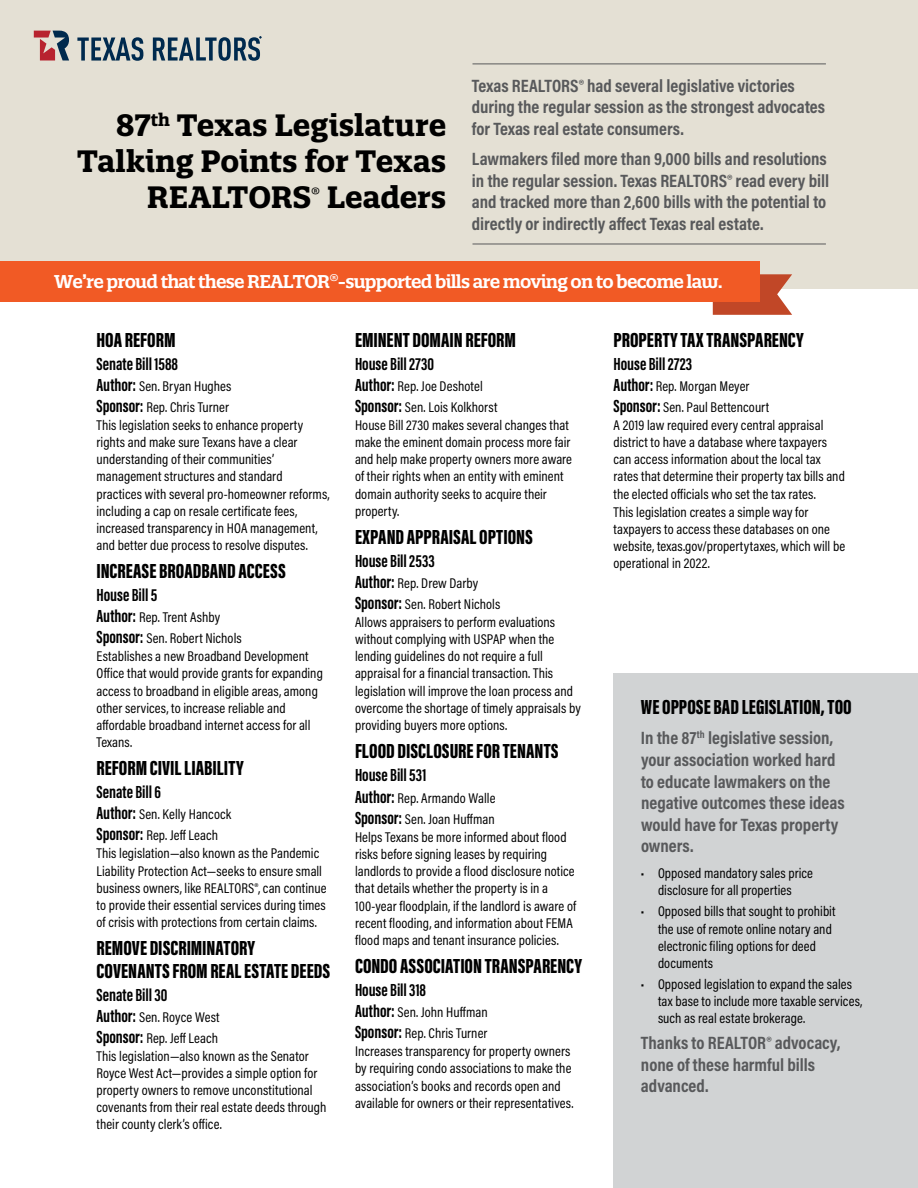
<style>
.page{position:relative;width:918px;height:1188px;background:#fff}
.page>*{position:absolute;margin:0;border:0;box-sizing:border-box;transform-origin:0 0}
.t1{font:700 30px/36px "Quatro Slab";color:#000;text-align:right}
.t2{font:900 21px/22.5px "Acumin Pro Extra Cond";color:#000}
.t3{font:700 18px/21.6px "Acumin Pro Cond";color:#58595b}
.t4{font:700 18px "Acumin Pro Extra Cond";letter-spacing:-.005em;color:#000}
.t5{font:600 18px "Quatro Slab";letter-spacing:-.045em;color:#fff}
.t6{font:14.25px/17.1px "Acumin Pro Cond";letter-spacing:.005em;color:#000}
.s1{font-family:"Acumin Pro Extra Cond";font-weight:700;font-size:18px}
</style>
<div class="page">
<div style="left:614px;top:674px;width:304px;height:514px;background:#d1d3d4"></div>
<div style="left:0;top:0;width:918px;height:288px;background:#e4e0d4"></div>
<svg style="left:713px;top:274px;width:79px;height:41px;background:#ca6448"></svg>
<div style="left:0;top:261px;width:759px;height:41px;background:#f15a25"></div>
<hr style="left:472px;top:64px;width:354px;height:1px;background:#58595b">
<hr style="left:472px;top:244px;width:354px;height:1px;background:#58595b">
<svg style="left:77px;top:37px;width:66px;height:24px"></svg>
<svg style="left:153px;top:36px;width:109px;height:25px"></svg>
<svg style="left:34px;top:31px;width:35px;height:30px"></svg>
<h1 class="t1" style="left:77px;top:107px;width:371px">87<sup>th</sup> Texas Legislature<br>Talking Points for Texas<br>REALTORS<sup>®</sup> Leaders</h1>
<p class="t3" style="left:472px;top:74px;width:355px">Texas REALTORS® had several legislative victories during the regular session as the strongest advocates for Texas real estate consumers.</p>
<p class="t3" style="left:472px;top:148px;width:359px">Lawmakers filed more than 9,000 bills and resolutions in the regular session. Texas REALTORS® read every bill and tracked more than 2,600 bills with the potential to directly or indirectly affect Texas real estate.</p>
<p class="t5" style="left:54px;top:270px;width:670px">We’re proud that these REALTOR®-supported bills are moving on to become law.</p>
<h2 class="t2" style="left:97px;top:329px;width:80px">HOA REFORM</h2>
<p class="t4" style="left:97px;top:353px;width:83px">Senate Bill 1588</p>
<p class="t6" style="left:97px;top:376px;width:137px;line-height:21px"><span class="s1">Author:</span> Sen. Bryan Hughes<br><span class="s1">Sponsor:</span> Rep. Chris Turner</p>
<p class="t6" style="left:97px;top:416px;width:235px">This legislation seeks to enhance property rights and make sure Texans have a clear understanding of their communities’ management structures and standard practices with several pro-homeowner reforms, including a cap on resale certificate fees, increased transparency in HOA management, and better due process to resolve disputes.</p>
<h2 class="t2" style="left:97px;top:560px;width:191px">INCREASE BROADBAND ACCESS</h2>
<p class="t4" style="left:97px;top:584px;width:62px">House Bill 5</p>
<p class="t6" style="left:97px;top:607px;width:147px;line-height:21px"><span class="s1">Author:</span> Rep. Trent Ashby<br><span class="s1">Sponsor:</span> Sen. Robert Nichols</p>
<p class="t6" style="left:97px;top:648px;width:228px">Establishes a new Broadband Development Office that would provide grants for expanding access to broadband in eligible areas, among other services, to increase reliable and affordable broadband internet access for all Texans.</p>
<h2 class="t2" style="left:97px;top:757px;width:149px">REFORM CIVIL LIABILITY</h2>
<p class="t4" style="left:97px;top:781px;width:66px">Senate Bill 6</p>
<p class="t6" style="left:97px;top:804px;width:136px;line-height:21px"><span class="s1">Author:</span> Sen. Kelly Hancock<br><span class="s1">Sponsor:</span> Rep. Jeff Leach</p>
<p class="t6" style="left:97px;top:845px;width:232px">This legislation—also known as the Pandemic Liability Protection Act—seeks to ensure small business owners, like REALTORS®, can continue to provide their essential services during times of crisis with protections from certain claims.</p>
<h2 class="t2" style="left:97px;top:937px;width:235px">REMOVE DISCRIMINATORY<br>COVENANTS FROM REAL ESTATE DEEDS</h2>
<p class="t4" style="left:97px;top:984px;width:73px">Senate Bill 30</p>
<p class="t6" style="left:97px;top:1006px;width:125px;line-height:21px"><span class="s1">Author:</span> Sen. Royce West<br><span class="s1">Sponsor:</span> Rep. Jeff Leach</p>
<p class="t6" style="left:97px;top:1047px;width:231px">This legislation—also known as the Senator Royce West Act—provides a simple option for property owners to remove unconstitutional covenants from their real estate deeds through their county clerk’s office.</p>
<h2 class="t2" style="left:355px;top:329px;width:163px">EMINENT DOMAIN REFORM</h2>
<p class="t4" style="left:355px;top:353px;width:81px">House Bill 2730</p>
<p class="t6" style="left:355px;top:376px;width:144px;line-height:21px"><span class="s1">Author:</span> Rep. Joe Deshotel<br><span class="s1">Sponsor:</span> Sen. Lois Kolkhorst</p>
<p class="t6" style="left:355px;top:416px;width:219px">House Bill 2730 makes several changes that make the eminent domain process more fair and help make property owners more aware of their rights when an entity with eminent domain authority seeks to acquire their property.</p>
<h2 class="t2" style="left:355px;top:526px;width:179px">EXPAND APPRAISAL OPTIONS</h2>
<p class="t4" style="left:355px;top:550px;width:81px">House Bill 2533</p>
<p class="t6" style="left:355px;top:573px;width:147px;line-height:21px"><span class="s1">Author:</span> Rep. Drew Darby<br><span class="s1">Sponsor:</span> Sen. Robert Nichols</p>
<p class="t6" style="left:355px;top:613px;width:227px">Allows appraisers to perform evaluations without complying with USPAP when the lending guidelines do not require a full appraisal for a financial transaction. This legislation will improve the loan process and overcome the shortage of timely appraisals by providing buyers more options.</p>
<h2 class="t2" style="left:355px;top:740px;width:205px">FLOOD DISCLOSURE FOR TENANTS</h2>
<p class="t4" style="left:355px;top:764px;width:73px">House Bill 531</p>
<p class="t6" style="left:355px;top:788px;width:142px;line-height:21px"><span class="s1">Author:</span> Rep. Armando Walle<br><span class="s1">Sponsor:</span> Sen. Joan Huffman</p>
<p class="t6" style="left:355px;top:828px;width:223px">Helps Texans be more informed about flood risks before signing leases by requiring landlords to provide a flood disclosure notice that details whether the property is in a 100-year floodplain, if the landlord is aware of recent flooding, and information about FEMA flood maps and tenant insurance policies.</p>
<h2 class="t2" style="left:355px;top:955px;width:228px">CONDO ASSOCIATION TRANSPARENCY</h2>
<p class="t4" style="left:355px;top:979px;width:73px">House Bill 318</p>
<p class="t6" style="left:355px;top:1002px;width:134px;line-height:21px"><span class="s1">Author:</span> Sen. John Huffman<br><span class="s1">Sponsor:</span> Rep. Chris Turner</p>
<p class="t6" style="left:355px;top:1043px;width:220px">Increases transparency for property owners by requiring condo associations to make the association’s books and records open and available for owners or their representatives.</p>
<h2 class="t2" style="left:614px;top:329px;width:192px">PROPERTY TAX TRANSPARENCY</h2>
<p class="t4" style="left:614px;top:353px;width:80px">House Bill 2723</p>
<p class="t6" style="left:614px;top:376px;width:157px;line-height:21px"><span class="s1">Author:</span> Rep. Morgan Meyer<br><span class="s1">Sponsor:</span> Sen. Paul Bettencourt</p>
<p class="t6" style="left:614px;top:416px;width:233px">A 2019 law required every central appraisal district to have a database where taxpayers can access information about the local tax rates that determine their property tax bills and the elected officials who set the tax rates.<br>This legislation creates a simple way for taxpayers to access these databases on one website, texas.gov/propertytaxes, which will be operational in 2022.</p>
<h2 class="t2" style="left:641px;top:696px;width:212px">WE OPPOSE BAD LEGISLATION, TOO</h2>
<p class="t3" style="left:641px;top:727px;width:205px">In the 87<sup>th</sup> legislative session, your association worked hard to educate lawmakers on the negative outcomes these ideas would have for Texas property owners.</p>
<p class="t6" style="left:641px;top:864px;width:174px;text-align:center">• Opposed mandatory sales price disclosure for all properties</p>
<p class="t6" style="left:658px;top:903px;width:179px;text-indent:-17px">• Opposed bills that sought to prohibit the use of remote online notary and electronic filing options for deed documents</p>
<p class="t6" style="left:658px;top:975px;width:206px;text-indent:-17px">• Opposed legislation to expand the sales tax base to include more taxable services, such as real estate brokerage.</p>
<p class="t3" style="left:641px;top:1032px;width:201px">Thanks to REALTOR® advocacy, none of these harmful bills advanced.</p>
</div>
